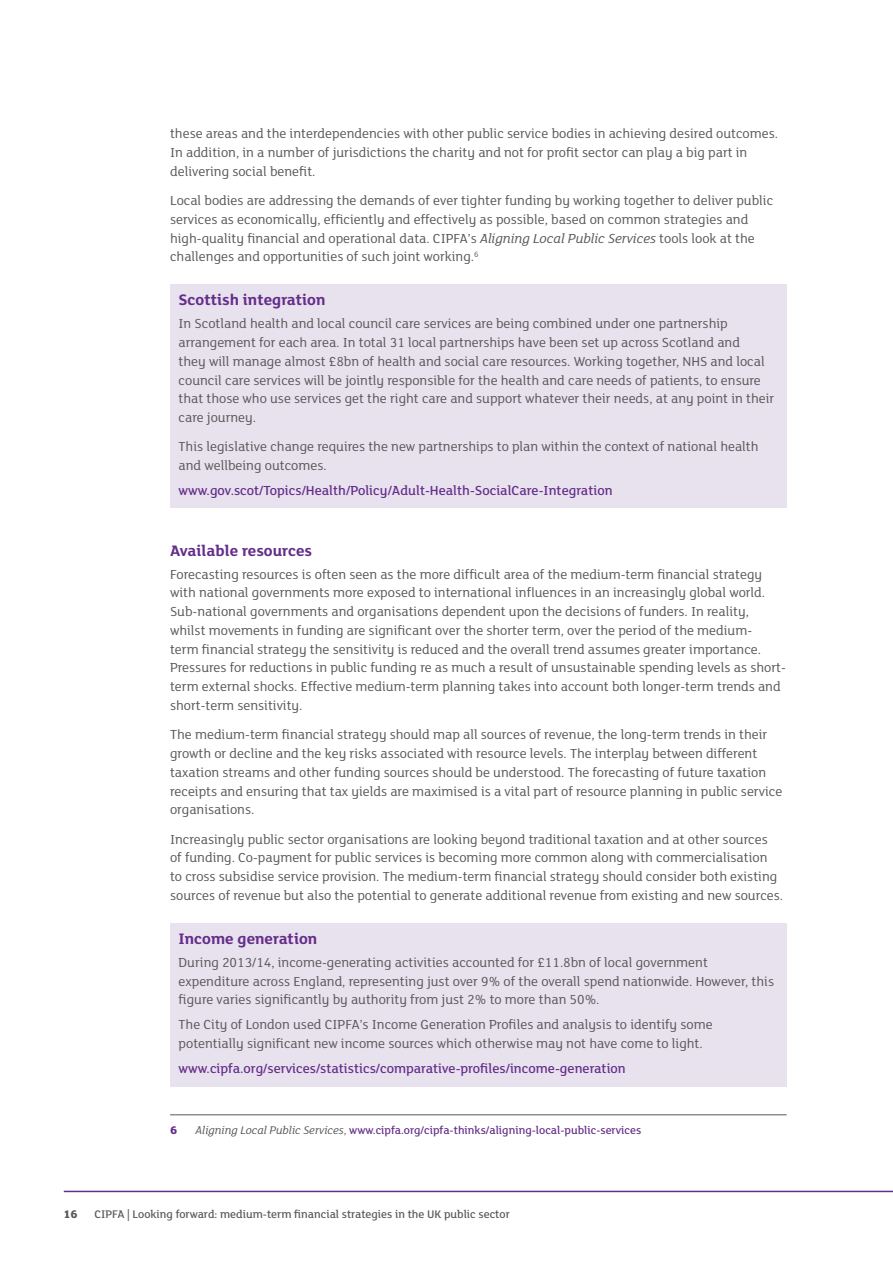
<style>
.page{position:relative;width:893px;height:1263px;background:#fff}
.page>*{position:absolute;margin:0;border:0;box-sizing:border-box;transform-origin:0 0}
.Subhead_B{font:700 16.5px "FS Lola";color:#642d89}
.BODY_COPY{font:14.25px/18.8px "FS Lola";color:#57585a}
.Line_before_bullets{font:14.25px/18.8px "FS Lola";color:#57585a}
.BODY_COPY-2{font:500 14.25px "FS Lola";color:#642d89}
.Footnote{font:500 12px "FS Lola";color:#642d89}
.t1{font:500 12px "FS Lola";color:#57585a}
.t2{font:800 12px "FS Lola";color:#57585a}
.Footnote-2{font:800 12px "FS Lola";color:#642d89}
.s1{font-style:italic}
.s2{font-weight:400;font-style:italic;color:#57585a}
.s3{font-weight:400;color:#57585a}
</style>
<div class="page">
<hr style="left:64px;top:1191px;width:829px;height:1px;background:#642d89">
<div style="left:170px;top:284px;width:617px;height:224px;background:#e8e1ee"></div>
<div style="left:170px;top:923px;width:617px;height:163px;background:#e8e1ee"></div>
<hr style="left:170px;top:1114px;width:617px;height:1px;background:#57585a">
<p class="BODY_COPY" style="left:170px;top:124px;width:609px">these areas and the interdependencies with other public service bodies in achieving desired outcomes.<br>In addition, in a number of jurisdictions the charity and not for profit sector can play a big part in delivering social benefit.</p>
<p class="BODY_COPY" style="left:170px;top:191px;width:605px">Local bodies are addressing the demands of ever tighter funding by working together to deliver public services as economically, efficiently and effectively as possible, based on common strategies and high-quality financial and operational data. CIPFA’s <span class="s1">Aligning Local Public Services</span> tools look at the challenges and opportunities of such joint working.<sup>6</sup></p>
<p class="Subhead_B" style="left:179px;top:289px;width:148px">Scottish integration</p>
<p class="BODY_COPY" style="left:179px;top:314px;width:597px">In Scotland health and local council care services are being combined under one partnership arrangement for each area. In total 31 local partnerships have been set up across Scotland and<br>they will manage almost £8bn of health and social care resources. Working together, NHS and local council care services will be jointly responsible for the health and care needs of patients, to ensure that those who use services get the right care and support whatever their needs, at any point in their care journey.</p>
<p class="BODY_COPY" style="left:179px;top:437px;width:581px">This legislative change requires the new partnerships to plan within the context of national health and wellbeing outcomes.</p>
<p class="BODY_COPY-2" style="left:179px;top:481px;width:435px">www.gov.scot/Topics/Health/Policy/Adult-Health-SocialCare-Integration</p>
<p class="Subhead_B" style="left:170px;top:539px;width:144px">Available resources</p>
<p class="BODY_COPY" style="left:170px;top:564px;width:617px">Forecasting resources is often seen as the more difficult area of the medium-term financial strategy with national governments more exposed to international influences in an increasingly global world.<br>Sub-national governments and organisations dependent upon the decisions of funders. In reality, whilst movements in funding are significant over the shorter term, over the period of the medium-<br>term financial strategy the sensitivity is reduced and the overall trend assumes greater importance.<br>Pressures for reductions in public funding re as much a result of unsustainable spending levels as short&shy;term external shocks. Effective medium-term planning takes into account both longer-term trends and short-term sensitivity.</p>
<p class="BODY_COPY" style="left:170px;top:725px;width:614px">The medium-term financial strategy should map all sources of revenue, the long-term trends in their growth or decline and the key risks associated with resource levels. The interplay between different taxation streams and other funding sources should be understood. The forecasting of future taxation receipts and ensuring that tax yields are maximised is a vital part of resource planning in public service organisations.</p>
<p class="BODY_COPY" style="left:170px;top:829px;width:615px">Increasingly public sector organisations are looking beyond traditional taxation and at other sources<br>of funding. Co-payment for public services is becoming more common along with commercialisation<br>to cross subsidise service provision. The medium-term financial strategy should consider both existing sources of revenue but also the potential to generate additional revenue from existing and new sources.</p>
<p class="Subhead_B" style="left:179px;top:927px;width:140px">Income generation</p>
<p class="Line_before_bullets" style="left:179px;top:952px;width:597px">During 2013/14, income-generating activities accounted for £11.8bn of local government expenditure across England, representing just over 9% of the overall spend nationwide. However, this figure varies significantly by authority from just 2% to more than 50%.</p>
<p class="BODY_COPY" style="left:179px;top:1015px;width:535px">The City of London used CIPFA’s Income Generation Profiles and analysis to identify some potentially significant new income sources which otherwise may not have come to light.</p>
<p class="BODY_COPY-2" style="left:179px;top:1059px;width:449px">www.cipfa.org/services/statistics/comparative-profiles/income-generation</p>
<p class="Footnote-2" style="left:170px;top:1122px;width:9px">6</p>
<p class="Footnote" style="left:196px;top:1122px;width:447px"><span class="s2">Aligning Local Public Services</span><span class="s3">,</span> www.cipfa.org/cipfa-thinks/aligning-local-public-services</p>
<p class="t2" style="left:63px;top:1206px;width:16px">16</p>
<p class="t1" style="left:94px;top:1206px;width:417px">CIPFA | Looking forward: medium-term financial strategies in the UK public sector</p>
</div>
